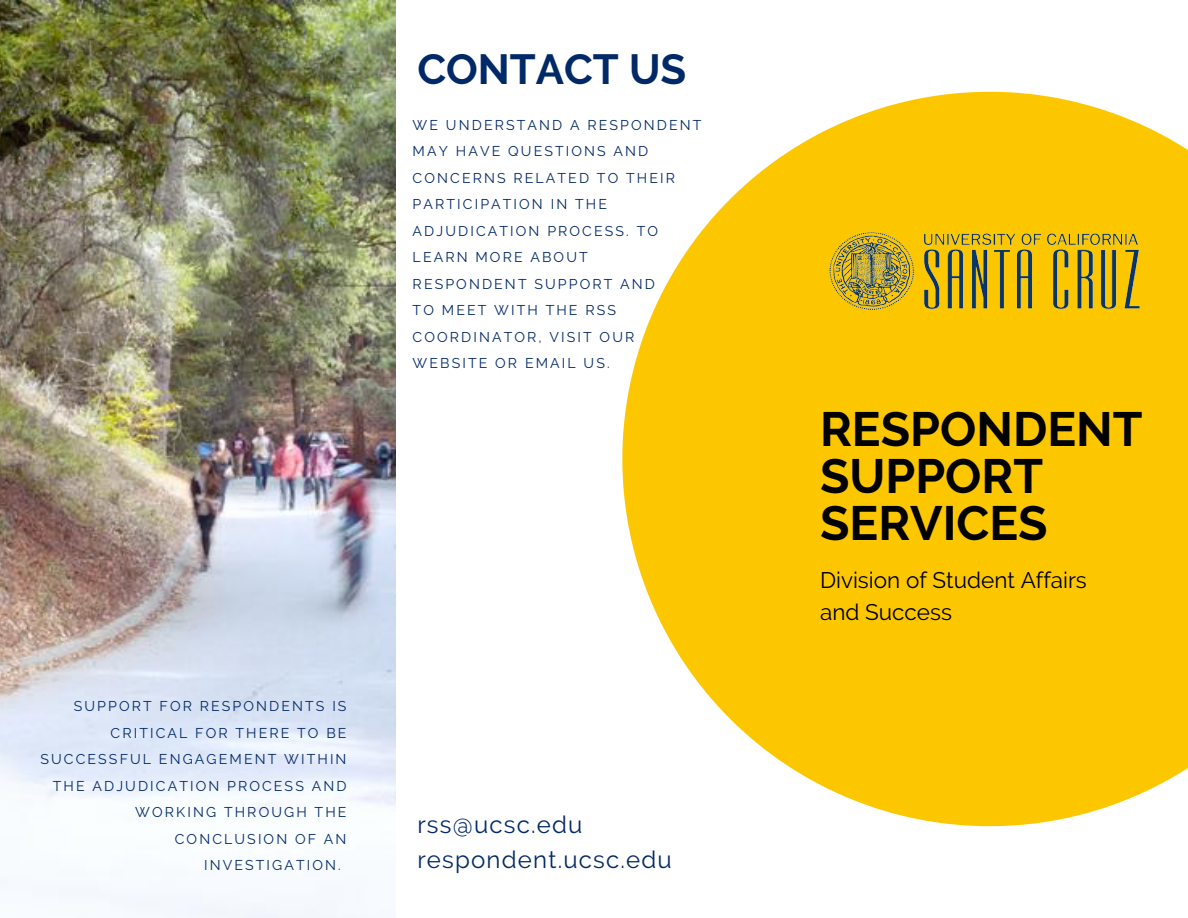
<style>
.page{position:relative;width:1188px;height:918px;background:#fff}
.page>*{position:absolute;margin:0;border:0;box-sizing:border-box;transform-origin:0 0}
.t1{font:700 48px/47.2px "Raleway";color:#000}
.t2{font:700 42px "Raleway";color:#022967}
.t3{font:24px/34.8px "Raleway";letter-spacing:.05em;color:#022967}
.t4{font:22.5px/31.5px "Raleway";color:#000}
.t5{font:14.1px/26.5px "Raleway";letter-spacing:.15em;color:#022967}
</style>
<div class="page">
<svg style="left:622px;top:92px;width:566px;height:734px;fill:#fdc700"></svg>
<img style="left:802px;top:153px;width:365px;height:236px">
<img style="left:0;top:0;width:396px;height:918px">
<h2 class="t2" style="left:417px;top:44px;width:270px">CONTACT US</h2>
<p class="t5" style="left:413px;top:112px;width:290px">WE UNDERSTAND A RESPONDENT<br>MAY HAVE QUESTIONS AND<br>CONCERNS RELATED TO THEIR<br>PARTICIPATION IN THE<br>ADJUDICATION PROCESS. TO<br>LEARN MORE ABOUT<br>RESPONDENT SUPPORT AND<br>TO MEET WITH THE RSS<br>COORDINATOR, VISIT OUR<br>WEBSITE OR EMAIL US.</p>
<p class="t5" style="left:74px;top:693px;width:274px">SUPPORT FOR RESPONDENTS IS</p>
<p class="t5" style="left:111px;top:719px;width:237px">CRITICAL FOR THERE TO BE</p>
<p class="t5" style="left:41px;top:746px;width:308px">SUCCESSFUL ENGAGEMENT WITHIN</p>
<p class="t5" style="left:53px;top:772px;width:295px">THE ADJUDICATION PROCESS AND</p>
<p class="t5" style="left:135px;top:799px;width:213px">WORKING THROUGH THE</p>
<p class="t5" style="left:175px;top:825px;width:173px">CONCLUSION OF AN</p>
<p class="t5" style="left:204px;top:852px;width:138px">INVESTIGATION.</p>
<h3 class="t3" style="left:417px;top:807px;width:256px">rss@ucsc.edu respondent.ucsc.edu</h3>
<h1 class="t1" style="left:820px;top:405px;width:324px">RESPONDENT<br>SUPPORT<br>SERVICES</h1>
<h3 class="t4" style="left:820px;top:564px;width:268px">Division of Student Affairs and Success</h3>
</div>
